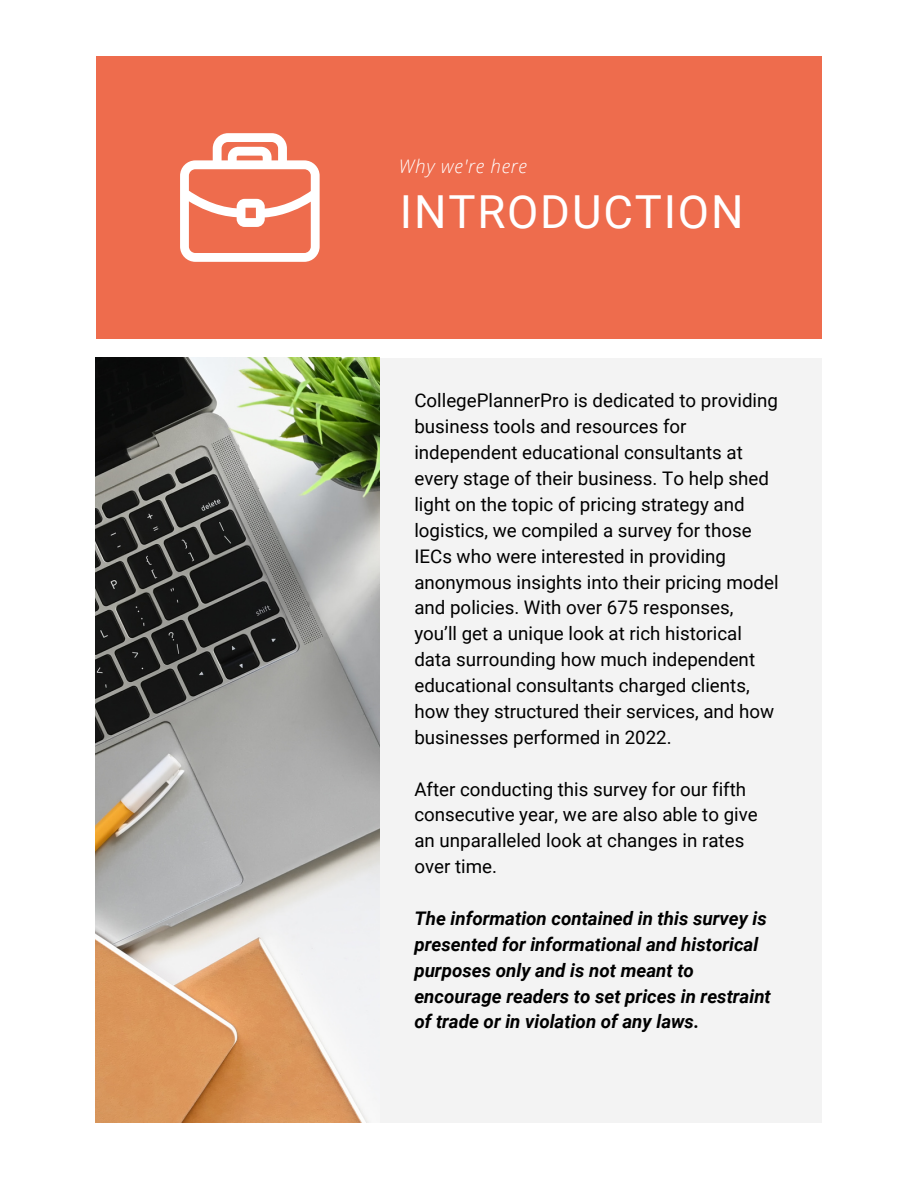
<style>
.page{position:relative;width:918px;height:1188px;background:#fff}
.page>*{position:absolute;margin:0;border:0;box-sizing:border-box;transform-origin:0 0}
.t1{font:45.6px "Roboto";letter-spacing:.04em;color:#fff}
.t2{font:18.75px/25.8px "Roboto";color:#000}
.t3{font:italic 700 18.75px/25.8px "Roboto";color:#000}
.t4{font:italic 300 18.6px "Open Sans";letter-spacing:.04em;color:#fff}
</style>
<div class="page">
<div style="left:96px;top:57px;width:726px;height:281px;background:#ee6c4d"></div>
<div style="left:96px;top:358px;width:726px;height:765px;background:#f3f3f3"></div>
<img style="left:96px;top:358px;width:283px;height:765px">
<svg style="left:180px;top:133px;width:140px;height:129px"></svg>
<p class="t4" style="left:399px;top:153px;width:129px">Why we're here</p>
<h1 class="t1" style="left:400px;top:186px;width:345px">INTRODUCTION</h1>
<p class="t2" style="left:414px;top:388px;width:366px">CollegePlannerPro is dedicated to providing business tools and resources for independent educational consultants at every stage of their business. To help shed light on the topic of pricing strategy and logistics, we compiled a survey for those IECs who were interested in providing anonymous insights into their pricing model and policies. With over 675 responses, you’ll get a unique look at rich historical data surrounding how much independent educational consultants charged clients, how they structured their services, and how businesses performed in 2022.</p>
<p class="t2" style="left:414px;top:776px;width:345px">After conducting this survey for our fifth consecutive year, we are also able to give an unparalleled look at changes in rates over time.</p>
<p class="t3" style="left:414px;top:906px;width:358px">The information contained in this survey is presented for informational and historical purposes only and is not meant to encourage readers to set prices in restraint of trade or in violation of any laws.</p>
</div>
